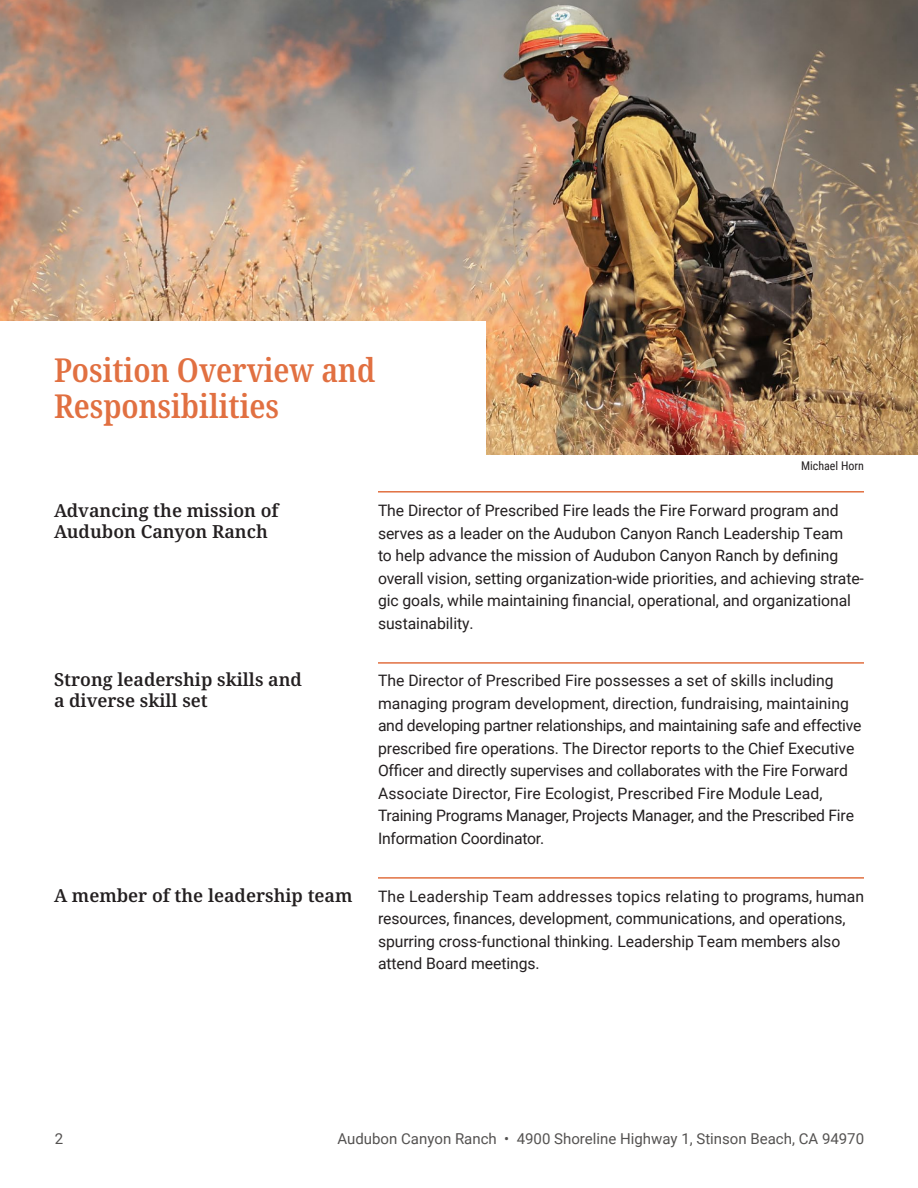
<style>
.page{position:relative;width:918px;height:1188px;background:#fff}
.page>*{position:absolute;margin:0;border:0;box-sizing:border-box;transform-origin:0 0}
.t1{font:600 condensed 33px/36px "Noto Serif";color:#e17041}
.t2{font:600 18px/21px "Noto Serif";color:#231f20}
.t3{font:15.75px/22.5px "Roboto";letter-spacing:-.005em;color:#231f20}
.t4{font:15px "Roboto";color:#545251}
.t5{font:12px "Roboto Condensed";color:#231f20}
</style>
<div class="page">
<img style="left:0;top:0;width:918px;height:454px">
<div style="left:0;top:321px;width:486px;height:135px;background:#fff"></div>
<hr style="left:378px;top:662px;width:486px;height:2px;background:#e17041">
<hr style="left:378px;top:877px;width:486px;height:2px;background:#e17041">
<hr style="left:378px;top:491px;width:486px;height:2px;background:#e17041">
<p class="t1" style="left:54px;top:353px;width:323px">Position Overview and<br>Responsibilities</p>
<p class="t5" style="left:801px;top:458px;width:64px">Michael Horn</p>
<p class="t2" style="left:54px;top:501px;width:226px">Advancing the mission of<br>Audubon Canyon Ranch</p>
<p class="t3" style="left:378px;top:499px;width:488px">The Director of Prescribed Fire leads the Fire Forward program and serves as a leader on the Audubon Canyon Ranch Leadership Team<br>to help advance the mission of Audubon Canyon Ranch by defining overall vision, setting organization-wide priorities, and achieving strate&shy;gic goals, while maintaining financial, operational, and organizational sustainability.</p>
<p class="t2" style="left:54px;top:669px;width:250px">Strong leadership skills and a diverse skill set</p>
<p class="t3" style="left:378px;top:669px;width:485px">The Director of Prescribed Fire possesses a set of skills including managing program development, direction, fundraising, maintaining and developing partner relationships, and maintaining safe and effective prescribed fire operations. The Director reports to the Chief Executive Officer and directly supervises and collaborates with the Fire Forward Associate Director, Fire Ecologist, Prescribed Fire Module Lead, Training Programs Manager, Projects Manager, and the Prescribed Fire Information Coordinator.</p>
<p class="t2" style="left:54px;top:885px;width:300px">A member of the leadership team</p>
<p class="t3" style="left:378px;top:884px;width:488px">The Leadership Team addresses topics relating to programs, human resources, finances, development, communications, and operations, spurring cross-functional thinking. Leadership Team members also attend Board meetings.</p>
<p class="t4" style="left:55px;top:1128px;width:10px">2</p>
<p class="t4" style="left:338px;top:1128px;width:528px">Audubon Canyon Ranch • 4900 Shoreline Highway 1, Stinson Beach, CA 94970</p>
</div>
